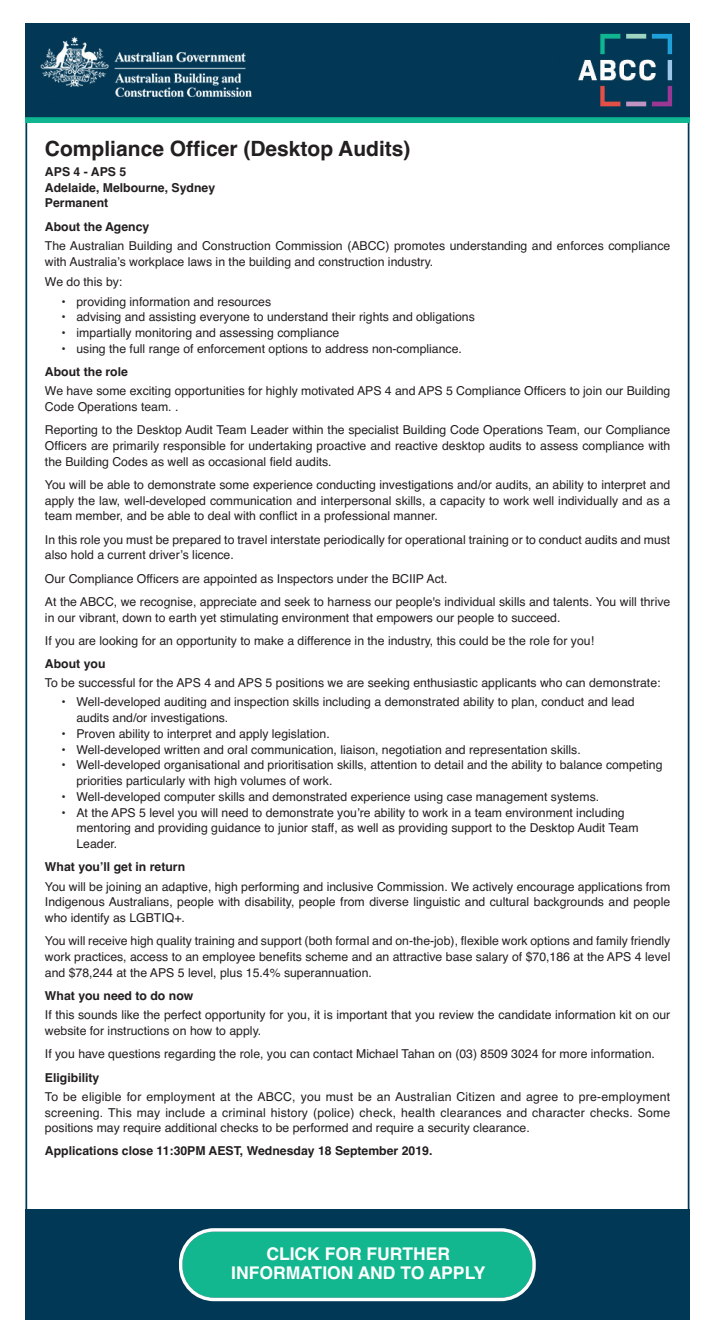
<style>
.page{position:relative;width:719px;height:1343px;background:#fff}
.page>*{position:absolute;margin:0;border:0;box-sizing:border-box;transform-origin:0 0}
.t1{font:700 21px "Helvetica";color:#231f20}
.t2{font:700 17.5px/19.2px "Helvetica";color:#fff;text-align:center}
.t3{font:12.25px/15.8px "Helvetica";color:#231f20}
.t4{font:700 12.25px/15.8px "Helvetica";color:#231f20}
</style>
<div class="page">
<img style="left:25px;top:24px;width:664px;height:98px">
<div style="left:25px;top:1209px;width:664px;height:110px;background:#013855"></div>
<svg style="left:179px;top:1228px;width:357px;height:73px;background:#29b898"></svg>
<h1 class="t1" style="left:45px;top:141px;width:367px">Compliance Officer (Desktop Audits)</h1>
<p class="t4" style="left:45px;top:165px;width:172px">APS 4 - APS 5<br>Adelaide, Melbourne, Sydney<br>Permanent</p>
<p class="t4" style="left:45px;top:220px;width:106px">About the Agency</p>
<p class="t3" style="left:45px;top:239px;width:627px">The Australian Building and Construction Commission (ABCC) promotes understanding and enforces compliance with Australia’s workplace laws in the building and construction industry.</p>
<p class="t3" style="left:45px;top:275px;width:79px">We do this by:</p>
<p class="t3" style="left:62px;top:294px;width:211px">• providing information and resources</p>
<p class="t3" style="left:62px;top:310px;width:415px">• advising and assisting everyone to understand their rights and obligations</p>
<p class="t3" style="left:62px;top:326px;width:279px">• impartially monitoring and assessing compliance</p>
<p class="t3" style="left:62px;top:342px;width:402px">• using the full range of enforcement options to address non-compliance.</p>
<p class="t4" style="left:45px;top:365px;width:85px">About the role</p>
<p class="t3" style="left:45px;top:384px;width:627px">We have some exciting opportunities for highly motivated APS 4 and APS 5 Compliance Officers to join our Building<br>Code Operations team. .</p>
<p class="t3" style="left:45px;top:423px;width:627px;text-align:justify">Reporting to the Desktop Audit Team Leader within the specialist Building Code Operations Team, our Compliance Officers are primarily responsible for undertaking proactive and reactive desktop audits to assess compliance with the Building Codes as well as occasional field audits.</p>
<p class="t3" style="left:45px;top:478px;width:627px;text-align:justify">You will be able to demonstrate some experience conducting investigations and/or audits, an ability to interpret and apply the law, well-developed communication and interpersonal skills, a capacity to work well individually and as a team member, and be able to deal with conflict in a professional manner.</p>
<p class="t3" style="left:45px;top:532px;width:627px">In this role you must be prepared to travel interstate periodically for operational training or to conduct audits and must also hold a current driver’s licence.</p>
<p class="t3" style="left:45px;top:568px;width:627px;line-height:23.3px">Our Compliance Officers are appointed as Inspectors under the BCIIP Act.<br>At the ABCC, we recognise, appreciate and seek to harness our people's individual skills and talents. You will thrive</p>
<p class="t3" style="left:45px;top:607px;width:551px;line-height:23.3px">in our vibrant, down to earth yet stimulating environment that empowers our people to succeed.<br>If you are looking for an opportunity to make a difference in the industry, this could be the role for you!</p>
<p class="t4" style="left:45px;top:657px;width:62px">About you</p>
<p class="t3" style="left:45px;top:676px;width:617px">To be successful for the APS 4 and APS 5 positions we are seeking enthusiastic applicants who can demonstrate:</p>
<p class="t3" style="left:76px;top:695px;width:560px;text-indent:-15px">• Well-developed auditing and inspection skills including a demonstrated ability to plan, conduct and lead audits and/or investigations.</p>
<p class="t3" style="left:62px;top:727px;width:270px">• Proven ability to interpret and apply legislation.</p>
<p class="t3" style="left:62px;top:743px;width:521px">• Well-developed written and oral communication, liaison, negotiation and representation skills.</p>
<p class="t3" style="left:76px;top:758px;width:588px;text-indent:-15px">• Well-developed organisational and prioritisation skills, attention to detail and the ability to balance competing priorities particularly with high volumes of work.</p>
<p class="t3" style="left:62px;top:790px;width:539px">• Well-developed computer skills and demonstrated experience using case management systems.</p>
<p class="t3" style="left:76px;top:806px;width:563px;text-indent:-15px">• At the APS 5 level you will need to demonstrate you’re ability to work in a team environment including mentoring and providing guidance to junior staff, as well as providing support to the Desktop Audit Team<br>Leader.</p>
<p class="t4" style="left:45px;top:860px;width:142px">What you’ll get in return</p>
<p class="t3" style="left:45px;top:879px;width:627px;text-align:justify">You will be joining an adaptive, high performing and inclusive Commission. We actively encourage applications from Indigenous Australians, people with disability, people from diverse linguistic and cultural backgrounds and people who identify as LGBTIQ+.</p>
<p class="t3" style="left:45px;top:934px;width:627px;text-align:justify">You will receive high quality training and support (both formal and on-the-job), flexible work options and family friendly work practices, access to an employee benefits scheme and an attractive base salary of $70,186 at the APS 4 level and $78,244 at the APS 5 level, plus 15.4% superannuation.</p>
<p class="t4" style="left:45px;top:989px;width:150px">What you need to do now</p>
<p class="t3" style="left:45px;top:1008px;width:627px">If this sounds like the perfect opportunity for you, it is important that you review the candidate information kit on our website for instructions on how to apply.</p>
<p class="t3" style="left:45px;top:1047px;width:611px">If you have questions regarding the role, you can contact Michael Tahan on (03) 8509 3024 for more information.</p>
<p class="t4" style="left:45px;top:1070px;width:56px">Eligibility</p>
<p class="t3" style="left:45px;top:1089px;width:627px;text-align:justify">To be eligible for employment at the ABCC, you must be an Australian Citizen and agree to pre-employment screening. This may include a criminal history (police) check, health clearances and character checks. Some positions may require additional checks to be performed and require a security clearance.</p>
<p class="t4" style="left:45px;top:1144px;width:389px">Applications close 11:30PM AEST, Wednesday 18 September 2019.</p>
<h2 class="t2" style="left:231px;top:1246px;width:256px">CLICK FOR FURTHER<br>INFORMATION AND TO APPLY</h2>
</div>
